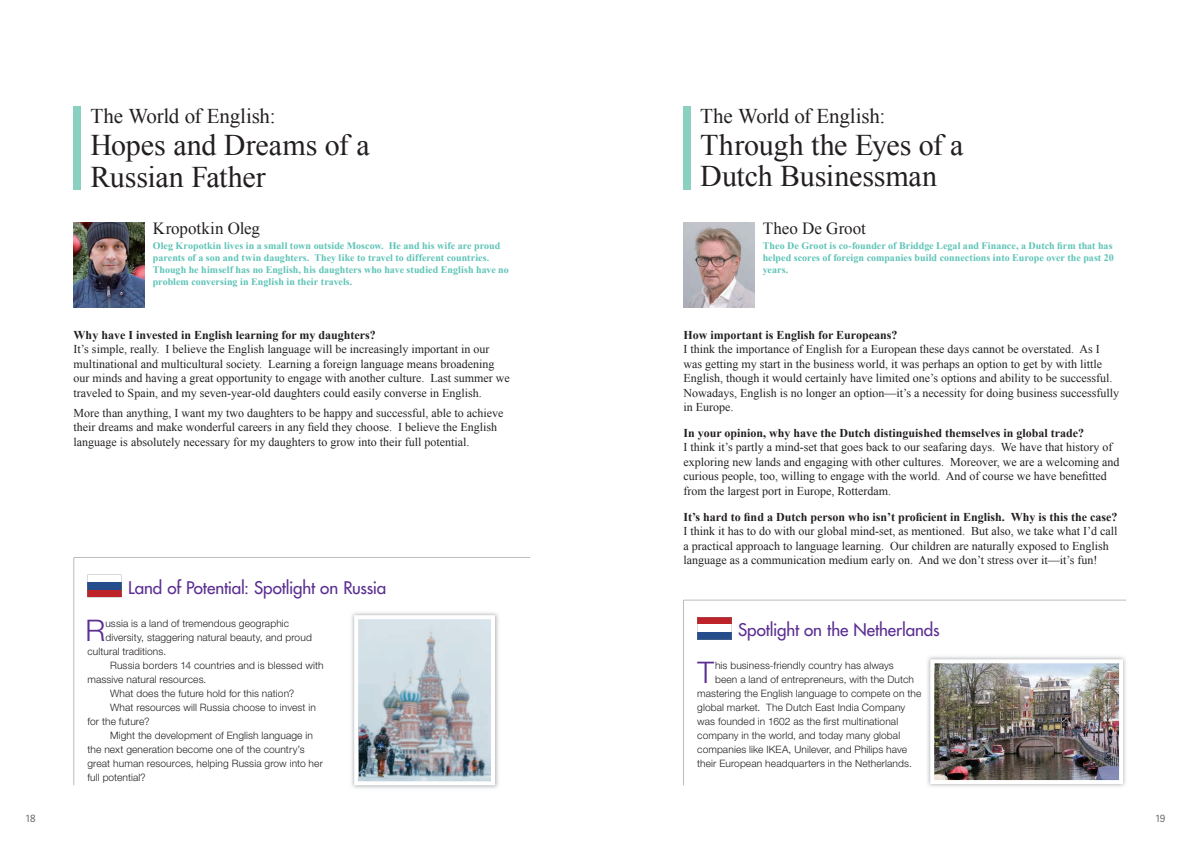
<style>
.page{position:relative;width:1191px;height:842px;background:#fff}
.page>*{position:absolute;margin:0;border:0;box-sizing:border-box;transform-origin:0 0}
.t1{font:30px/32px "Times New Roman";letter-spacing:-.005em;color:#231f20}
.t2{font:300 29.8px "Helvetica Neue LT Pro";color:#5b2e91}
.t3{font:21px "Times New Roman";letter-spacing:-.01em;color:#231f20}
.t4{font:500 17px "Futura Std";letter-spacing:-.01em;color:#5b2e91}
.t5{font:17px "Times New Roman";color:#231f20}
.t6{font:12px/14.5px "Times New Roman";color:#231f20}
.t7{font:700 12px "Times New Roman";color:#231f20}
.t8{font:300 10.2px "Helvetica Neue LT Pro";letter-spacing:.01em;color:#231f20}
.t9{font:700 10px/12px "Times New Roman";letter-spacing:.005em;color:#5cc3b6;text-align:justify}
.t10{font:10px "Adelle Sans";color:#6c6d70}
</style>
<div class="page">
<img style="left:74px;top:222px;width:70px;height:85px">
<svg style="left:74px;top:558px;width:425px;height:227px"></svg>
<img style="left:683px;top:222px;width:71px;height:85px">
<svg style="left:683px;top:600px;width:443px;height:185px"></svg>
<div style="left:74px;top:106px;width:7px;height:84px;background:#8ad0c0"></div>
<div style="left:683px;top:106px;width:7px;height:84px;background:#8ad0c0"></div>
<h3 class="t3" style="left:90px;top:101px;width:187px">The World of English:</h3>
<h1 class="t1" style="left:90px;top:128px;width:281px">Hopes and Dreams of a<br>Russian Father</h1>
<h3 class="t3" style="left:700px;top:101px;width:187px">The World of English:</h3>
<h1 class="t1" style="left:700px;top:129px;width:265px;line-height:31px">Through the Eyes of a<br>Dutch Businessman</h1>
<h3 class="t5" style="left:153px;top:217px;width:109px">Kropotkin Oleg</h3>
<h3 class="t5" style="left:763px;top:217px;width:104px">Theo De Groot</h3>
<p class="t9" style="left:153px;top:240px;width:357px;text-align:left">Oleg Kropotkin lives in a small town outside Moscow. He and his wife are proud parents of a son and twin daughters. They like to travel to different countries.<br>Though he himself has no English, his daughters who have studied English have no problem conversing in English in their travels.</p>
<p class="t9" style="left:763px;top:240px;width:352px">Theo De Groot is co-founder of Briddge Legal and Finance, a Dutch firm that has helped scores of foreign companies build connections into Europe over the past 20 years.</p>
<p class="t7" style="left:74px;top:326px;width:304px">Why have I invested in English learning for my daughters?</p>
<p class="t6" style="left:74px;top:342px;width:437px">It’s simple, really. I believe the English language will be increasingly important in our multinational and multicultural society. Learning a foreign language means broadening our minds and having a great opportunity to engage with another culture. Last summer we traveled to Spain, and my seven-year-old daughters could easily converse in English.</p>
<p class="t6" style="left:74px;top:405px;width:431px">More than anything, I want my two daughters to be happy and successful, able to achieve their dreams and make wonderful careers in any field they choose. I believe the English language is absolutely necessary for my daughters to grow into their full potential.</p>
<h3 class="t4" style="left:128px;top:577px;width:259px">Land of Potential: Spotlight on Russia</h3>
<h2 class="t2" style="left:85px;top:612px;width:21px">R</h2>
<p class="t8" style="left:105px;top:617px;width:185px">ussia is a land of tremendous geographic</p>
<p class="t8" style="left:105px;top:631px;width:208px">diversity, staggering natural beauty, and proud</p>
<p class="t8" style="left:87px;top:645px;width:80px">cultural traditions.</p>
<p class="t8" style="left:110px;top:659px;width:215px">Russia borders 14 countries and is blessed with</p>
<p class="t8" style="left:87px;top:673px;width:120px">massive natural resources.</p>
<p class="t8" style="left:110px;top:687px;width:186px">What does the future hold for this nation?</p>
<p class="t8" style="left:110px;top:701px;width:207px">What resources will Russia choose to invest in</p>
<p class="t8" style="left:87px;top:715px;width:64px">for the future?</p>
<p class="t8" style="left:110px;top:729px;width:204px">Might the development of English language in</p>
<p class="t8" style="left:87px;top:743px;width:219px">the next generation become one of the country’s</p>
<p class="t8" style="left:87px;top:757px;width:237px">great human resources, helping Russia grow into her</p>
<p class="t8" style="left:87px;top:771px;width:60px">full potential?</p>
<p class="t7" style="left:683px;top:326px;width:215px">How important is English for Europeans?</p>
<p class="t6" style="left:683px;top:342px;width:437px">I think the importance of English for a European these days cannot be overstated. As I was getting my start in the business world, it was perhaps an option to get by with little English, though it would certainly have limited one’s options and ability to be successful.<br>Nowadays, English is no longer an option—it’s a necessity for doing business successfully in Europe.</p>
<p class="t7" style="left:683px;top:425px;width:402px">In your opinion, why have the Dutch distinguished themselves in global trade?</p>
<p class="t6" style="left:683px;top:440px;width:438px">I think it’s partly a mind-set that goes back to our seafaring days. We have that history of exploring new lands and engaging with other cultures. Moreover, we are a welcoming and curious people, too, willing to engage with the world. And of course we have benefitted from the largest port in Europe, Rotterdam.</p>
<p class="t7" style="left:683px;top:508px;width:435px">It’s hard to find a Dutch person who isn’t proficient in English. Why is this the case?</p>
<p class="t6" style="left:683px;top:524px;width:435px">I think it has to do with our global mind-set, as mentioned. But also, we take what I’d call a practical approach to language learning. Our children are naturally exposed to English language as a communication medium early on. And we don’t stress over it—it’s fun!</p>
<h3 class="t4" style="left:738px;top:619px;width:203px">Spotlight on the Netherlands</h3>
<h2 class="t2" style="left:697px;top:654px;width:18px">T</h2>
<p class="t8" style="left:715px;top:659px;width:180px">his business-friendly country has always</p>
<p class="t8" style="left:715px;top:673px;width:200px">been a land of entrepreneurs, with the Dutch</p>
<p class="t8" style="left:697px;top:687px;width:226px">mastering the English language to compete on the</p>
<p class="t8" style="left:697px;top:701px;width:209px">global market. The Dutch East India Company</p>
<p class="t8" style="left:697px;top:715px;width:202px">was founded in 1602 as the first multinational</p>
<p class="t8" style="left:697px;top:729px;width:204px">company in the world, and today many global</p>
<p class="t8" style="left:697px;top:743px;width:211px">companies like IKEA, Unilever, and Philips have</p>
<p class="t8" style="left:697px;top:757px;width:216px">their European headquarters in the Netherlands.</p>
<p class="t10" style="left:26px;top:811px;width:11px">18</p>
<p class="t10" style="left:1155px;top:811px;width:11px">19</p>
</div>
